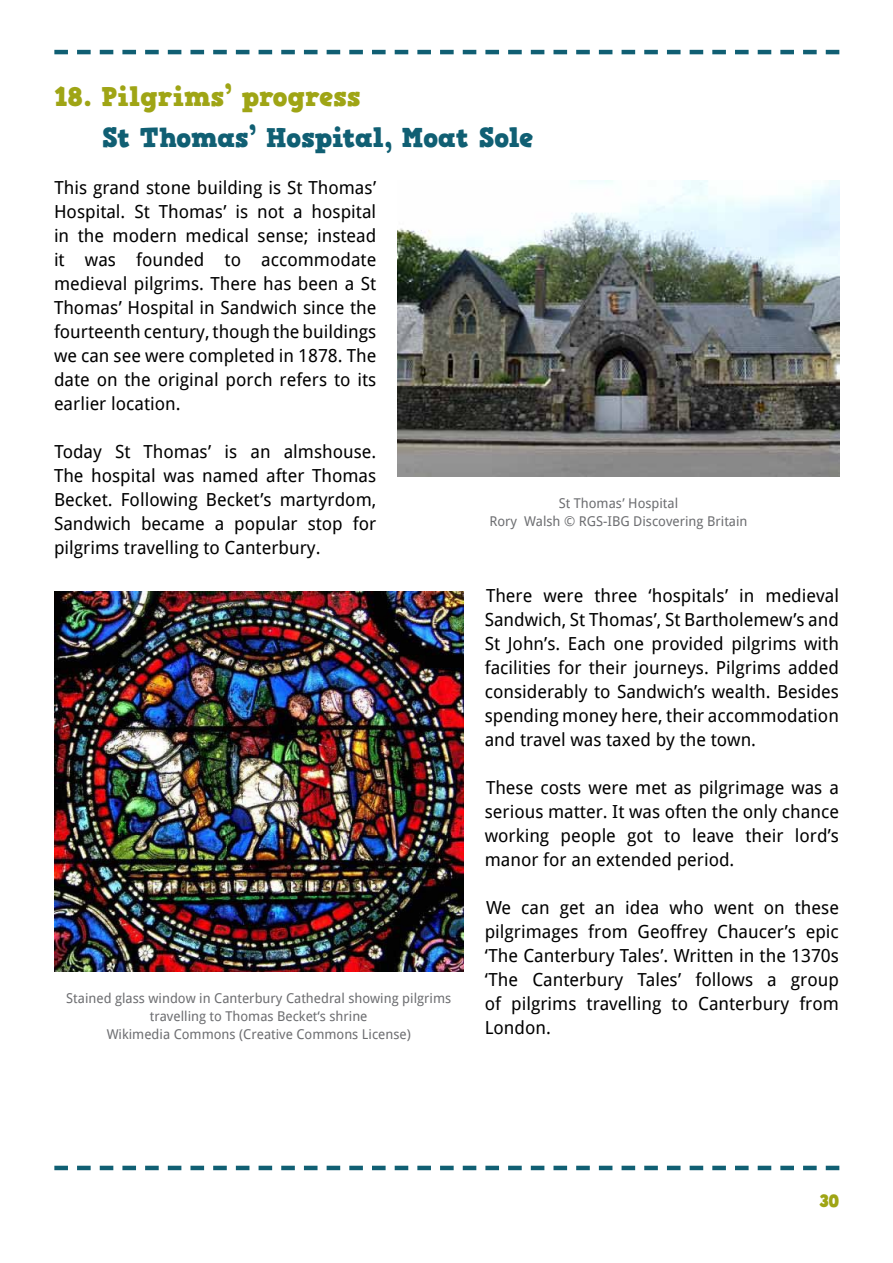
<style>
.page{position:relative;width:893px;height:1263px;background:#fff}
.page>*{position:absolute;margin:0;border:0;box-sizing:border-box;transform-origin:0 0}
.t1{font:27px "HVD Comic Serif Pro";color:#105f73}
.t2{font:27px "HVD Comic Serif Pro";color:#9fa515}
.t3{font:18px/24px "Droid Sans";color:#000;text-align:justify}
.t4{font:18px "HVD Comic Serif Pro";color:#9fa515}
.t5{font:13.5px/18px "Droid Sans";color:#6d6e71;text-align:center}
</style>
<div class="page">
<svg style="left:54px;top:50px;width:785px;height:4px"></svg>
<svg style="left:54px;top:1166px;width:785px;height:4px"></svg>
<img style="left:398px;top:181px;width:441px;height:296px">
<img style="left:54px;top:591px;width:409px;height:380px">
<h1 class="t2" style="left:54px;top:76px;width:308px">18. Pilgrims’ progress</h1>
<h1 class="t1" style="left:102px;top:117px;width:433px">St Thomas’ Hospital, Moat Sole</h1>
<p class="t3" style="left:54px;top:176px;width:324px">This grand stone building is St Thomas’ Hospital. St Thomas’ is not a hospital in the modern medical sense; instead it was founded to accommodate medieval pilgrims. There has been a St Thomas’ Hospital in Sandwich since the fourteenth century, though the buildings we can see were completed in 1878. The date on the original porch refers to its earlier location.</p>
<p class="t3" style="left:54px;top:440px;width:324px">Today St Thomas’ is an almshouse.<br>The hospital was named after Thomas Becket. Following Becket’s martyrdom, Sandwich became a popular stop for pilgrims travelling to Canterbury.</p>
<p class="t5" style="left:66px;top:989px;width:386px">Stained glass window in Canterbury Cathedral showing pilgrims travelling to Thomas Becket‘s shrine<br>Wikimedia Commons (Creative Commons License)</p>
<p class="t5" style="left:489px;top:494px;width:260px">St Thomas’ Hospital<br>Rory Walsh © RGS-IBG Discovering Britain</p>
<p class="t3" style="left:485px;top:584px;width:356px">There were three ‘hospitals’ in medieval Sandwich, St Thomas’, St Bartholemew’s and St John’s. Each one provided pilgrims with facilities for their journeys. Pilgrims added considerably to Sandwich’s wealth. Besides spending money here, their accommodation and travel was taxed by the town.</p>
<p class="t3" style="left:485px;top:776px;width:356px">These costs were met as pilgrimage was a serious matter. It was often the only chance working people got to leave their lord’s manor for an extended period.</p>
<p class="t3" style="left:485px;top:896px;width:356px">We can get an idea who went on these pilgrimages from Geoffrey Chaucer’s epic ‘The Canterbury Tales’. Written in the 1370s ‘The Canterbury Tales’ follows a group of pilgrims travelling to Canterbury from London.</p>
<p class="t4" style="left:819px;top:1187px;width:22px">30</p>
</div>
